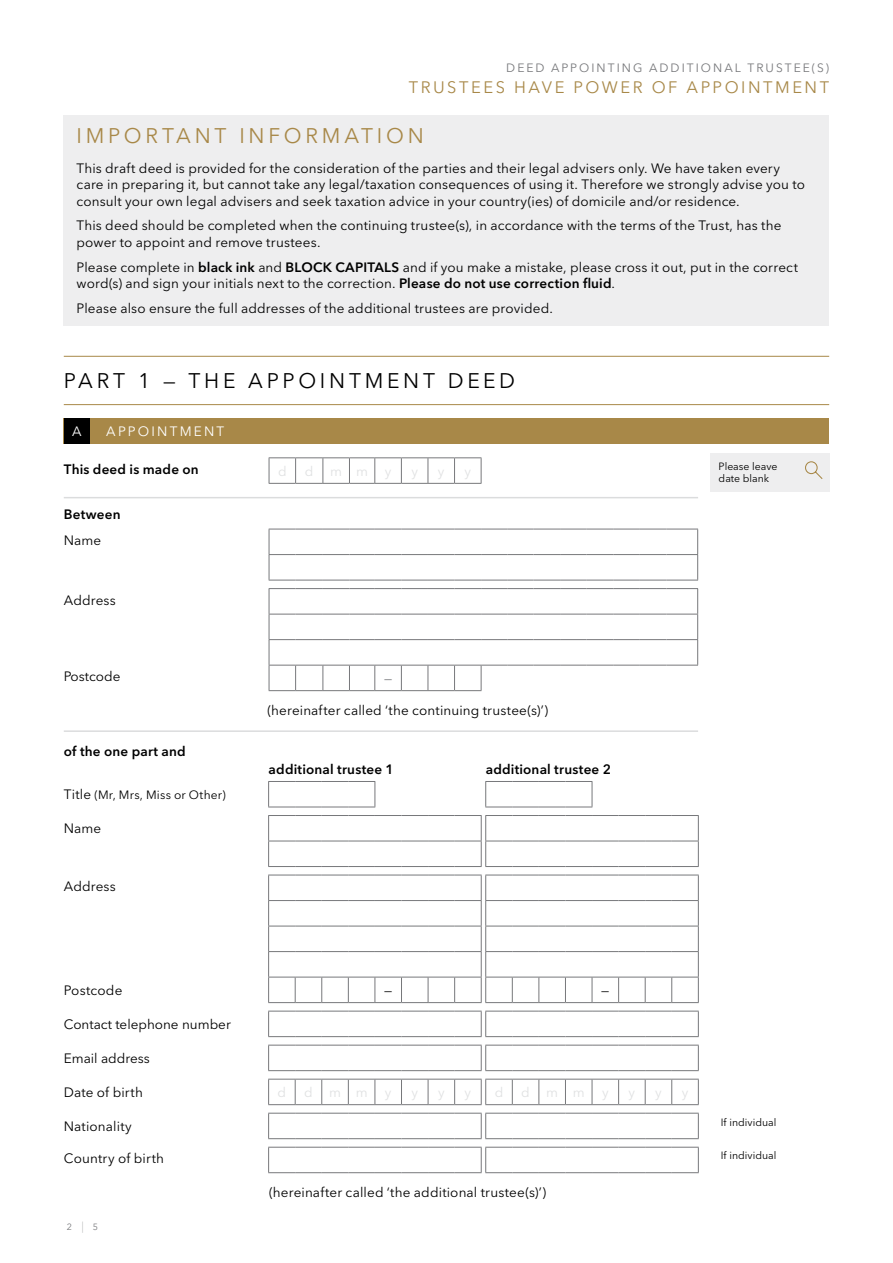
<style>
.page{position:relative;width:893px;height:1263px;background:#fff}
.page>*{position:absolute;margin:0;border:0;box-sizing:border-box;transform-origin:0 0}
.t1{font:21px "Avenir Next LT Pro";letter-spacing:.18em;color:#000}
.t2{font:21px "Avenir Next LT Pro";letter-spacing:.18em;color:#a88848}
.t3{font:16.5px "Avenir Next LT Pro";letter-spacing:.155em;color:#a88848}
.t4{font:13.5px/16.5px "Avenir Next LT Pro";letter-spacing:.005em;color:#000}
.t5{font:600 13.5px "Avenir Next LT Pro";letter-spacing:.015em;color:#000}
.t6{font:13.5px "Avenir Next LT Pro";letter-spacing:1.21em;color:#e0e1e2}
.t7{font:13.5px "Avenir Next LT Pro";letter-spacing:.165em;color:#fff}
.t8{font:13.5px "Avenir Next LT Pro";color:#77787b}
.t9{font:12px "Avenir Next LT Pro";letter-spacing:.17em;color:#77787b}
.t10{font:12px "Avenir Next LT Pro";color:#000}
.t11{font:10.5px/12.6px "Avenir Next LT Pro";color:#000}
.t12{font:9px "Avenir Next LT Pro";color:#77787b}
.s1{font-weight:600}
.s2{font-size:13.5px}
.s3{font-weight:200;font-size:11.25px}
</style>
<div class="page">
<div style="left:64px;top:418px;width:765px;height:26px;background:#a88848"></div>
<div style="left:64px;top:418px;width:25px;height:26px;background:#000"></div>
<hr style="left:64px;top:497px;width:634px;height:1px;background:#b7b9bb">
<hr style="left:64px;top:730px;width:634px;height:2px;background:#b7b9bb">
<hr style="left:64px;top:356px;width:765px;height:1px;background:#a88848">
<hr style="left:64px;top:404px;width:765px;height:1px;background:#a88848">
<svg style="left:269px;top:457px;width:213px;height:27px"></svg>
<div style="left:710px;top:453px;width:119px;height:38px;background:#eeeeef"></div>
<svg style="left:805px;top:461px;width:18px;height:18px"></svg>
<hr style="left:666px;top:529px;width:32px;height:1px;background:#77787b">
<hr style="left:666px;top:554px;width:32px;height:1px;background:#77787b">
<svg style="left:697px;top:529px;width:1px;height:51px"></svg>
<svg style="left:269px;top:529px;width:397px;height:52px"></svg>
<hr style="left:666px;top:580px;width:32px;height:1px;background:#77787b">
<hr style="left:666px;top:588px;width:32px;height:1px;background:#77787b">
<hr style="left:666px;top:614px;width:32px;height:1px;background:#77787b">
<hr style="left:666px;top:639px;width:32px;height:1px;background:#77787b">
<svg style="left:697px;top:589px;width:1px;height:76px"></svg>
<hr style="left:666px;top:665px;width:32px;height:1px;background:#77787b">
<svg style="left:269px;top:588px;width:397px;height:103px"></svg>
<svg style="left:268px;top:781px;width:108px;height:27px"></svg>
<svg style="left:485px;top:781px;width:108px;height:27px"></svg>
<svg style="left:268px;top:815px;width:431px;height:52px"></svg>
<svg style="left:268px;top:875px;width:431px;height:128px"></svg>
<svg style="left:268px;top:1011px;width:431px;height:26px"></svg>
<svg style="left:268px;top:1045px;width:431px;height:26px"></svg>
<svg style="left:268px;top:1079px;width:431px;height:26px"></svg>
<svg style="left:268px;top:1113px;width:431px;height:26px"></svg>
<svg style="left:268px;top:1147px;width:431px;height:26px"></svg>
<div style="left:64px;top:115px;width:765px;height:211px;background:#eeeeef"></div>
<p class="t9" style="left:506px;top:61px;width:324px">Deed appointing add itional trustee(s)</p>
<p class="t3" style="left:409px;top:77px;width:422px">Trustees have power of appointment</p>
<h1 class="t2" style="left:77px;top:124px;width:349px">I mportant information</h1>
<p class="t4" style="left:77px;top:160px;width:730px">This draft deed is provided for the consideration of the parties and their legal advisers only. We have taken every care in preparing it, but cannot take any legal/taxation consequences of using it. Therefore we strongly advise you to consult your own legal advisers and seek taxation advice in your country(ies) of domicile and/or residence.</p>
<p class="t4" style="left:77px;top:217px;width:706px">This deed should be completed when the continuing trustee(s), in accordance with the terms of the Trust, has the power to appoint and remove trustees.</p>
<p class="t4" style="left:77px;top:259px;width:723px">Please complete in <span class="s1">black ink</span> and <span class="s1">BLOCK CAPITALS</span> and if you make a mistake, please cross it out, put in the correct word(s) and sign your initials next to the correction. <span class="s1">Please do not use correction fluid</span>.</p>
<p class="t4" style="left:77px;top:300px;width:478px">Please also ensure the full addresses of the additional trustees are provided.</p>
<h1 class="t1" style="left:64px;top:368px;width:450px">Part 1 — The appointment d eed</h1>
<p class="t7" style="left:72px;top:423px;width:16px">AA</p>
<p class="t7" style="left:118px;top:423px;width:108px">ppointment</p>
<p class="t5" style="left:64px;top:461px;width:136px">This deed is made on</p>
<p class="t6" style="left:278px;top:463px;width:10px">d</p>
<p class="t6" style="left:305px;top:463px;width:88px">dmmy</p>
<p class="t6" style="left:411px;top:463px;width:8px">y</p>
<p class="t6" style="left:438px;top:463px;width:8px">y</p>
<p class="t6" style="left:465px;top:463px;width:8px">y</p>
<p class="t5" style="left:64px;top:506px;width:58px">Between</p>
<p class="t4" style="left:64px;top:532px;width:39px">Name</p>
<p class="t4" style="left:64px;top:592px;width:54px">Address</p>
<p class="t4" style="left:64px;top:668px;width:58px">Postcode</p>
<p class="t8" style="left:384px;top:670px;width:10px">—</p>
<p class="t4" style="left:267px;top:702px;width:282px">(hereinafter called ‘the continuing trustee(s)’)</p>
<p class="t5" style="left:64px;top:743px;width:124px">of the one part and</p>
<p class="t10" style="left:64px;top:788px;width:163px"><span class="s2">Title</span> (M r, M rs, M iss or Other)</p>
<p class="t4" style="left:64px;top:820px;width:39px">Name</p>
<p class="t4" style="left:64px;top:878px;width:54px">Address</p>
<p class="t5" style="left:269px;top:761px;width:127px">additional trustee 1</p>
<p class="t5" style="left:486px;top:761px;width:127px">additional trustee 2</p>
<p class="t11" style="left:719px;top:460px;width:60px">Please leave date blank</p>
<p class="t4" style="left:64px;top:982px;width:60px">Postcode</p>
<p class="t4" style="left:384px;top:982px;width:10px">—</p>
<p class="t4" style="left:601px;top:982px;width:10px">—</p>
<p class="t4" style="left:64px;top:1016px;width:169px">Contact telephone number</p>
<p class="t4" style="left:64px;top:1050px;width:88px">Email address</p>
<p class="t4" style="left:64px;top:1084px;width:81px">Date of birth</p>
<p class="t6" style="left:278px;top:1084px;width:10px">d</p>
<p class="t6" style="left:304px;top:1084px;width:65px">dmm</p>
<p class="t6" style="left:385px;top:1084px;width:8px">y</p>
<p class="t6" style="left:411px;top:1084px;width:8px">y</p>
<p class="t6" style="left:438px;top:1084px;width:8px">y</p>
<p class="t6" style="left:465px;top:1084px;width:8px">y</p>
<p class="t6" style="left:495px;top:1084px;width:10px">d</p>
<p class="t6" style="left:521px;top:1084px;width:65px">dmm</p>
<p class="t6" style="left:602px;top:1084px;width:8px">y</p>
<p class="t6" style="left:629px;top:1084px;width:8px">y</p>
<p class="t6" style="left:655px;top:1084px;width:8px">y</p>
<p class="t6" style="left:682px;top:1084px;width:8px">y</p>
<p class="t4" style="left:64px;top:1118px;width:70px">Nationality</p>
<p class="t4" style="left:64px;top:1150px;width:102px">Country of birth</p>
<p class="t12" style="left:67px;top:1222px;width:33px">2<span class="s3">|</span>5</p>
<p class="t4" style="left:269px;top:1183px;width:279px">(hereinafter called ‘the additional trustee(s)’)</p>
<p class="t11" style="left:721px;top:1116px;width:57px">If individual</p>
<p class="t11" style="left:721px;top:1149px;width:57px">If individual</p>
</div>
